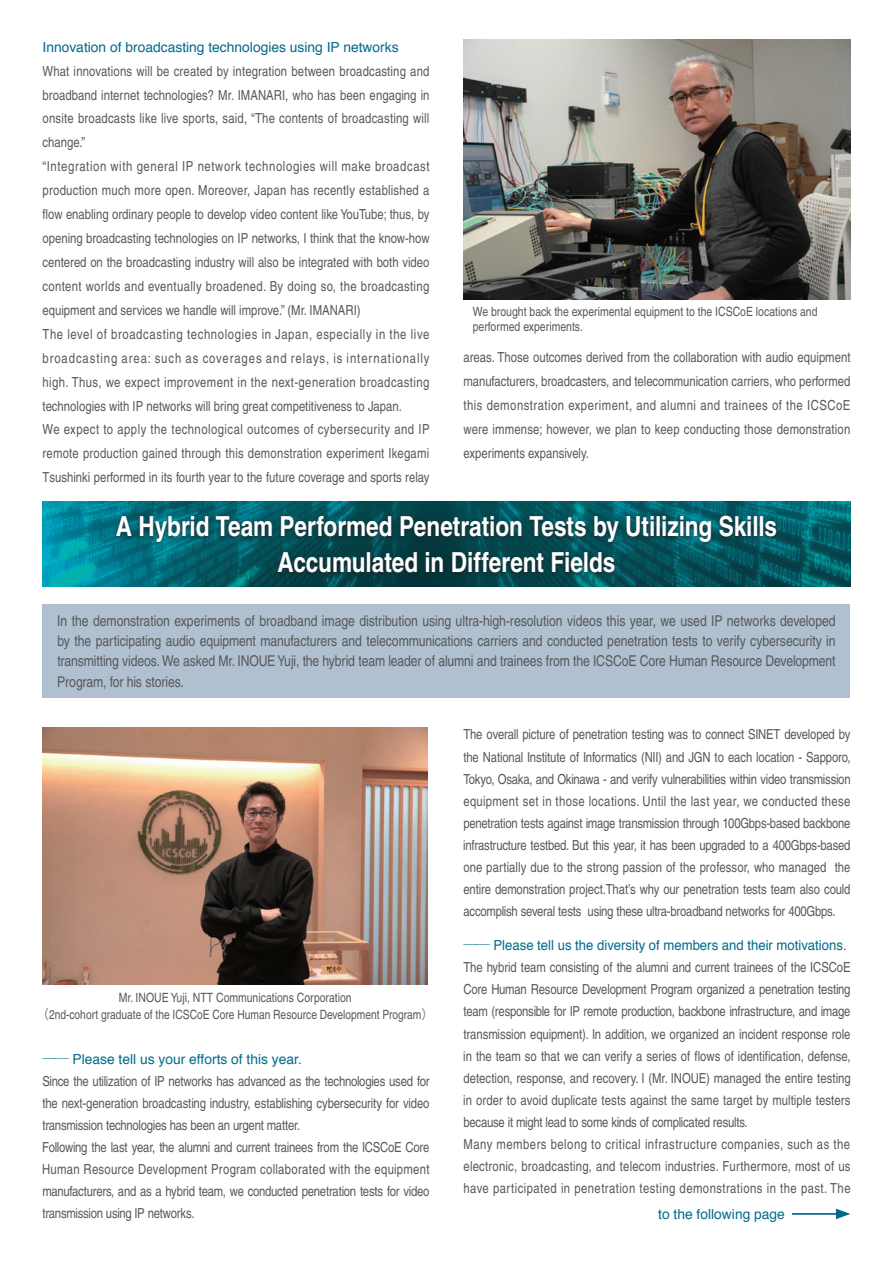
<style>
.page{position:relative;width:893px;height:1263px;background:#fff}
.page>*{position:absolute;margin:0;border:0;box-sizing:border-box;transform-origin:0 0}
.t1{font:700 condensed 27.6px/36.2px "Helvetica";letter-spacing:-.005em;color:#fff;text-align:center}
.t2{font:condensed 14.85px/20.2px "Helvetica";letter-spacing:-.01em;color:#57585a;text-align:justify}
.t3{font:condensed 13.8px/22px "Helvetica";color:#57585a}
.t4{font:13.8px "Helvetica";color:#016a8b}
.t5{font:condensed 12.75px/17px "Helvetica";color:#57585a;text-align:center}
.s1{font-family:"Gothic BBB Pr 6";font-weight:500;font-stretch:normal}
.s2{font-family:"Gothic MB101 Pr 6";font-stretch:normal;color:#016a8b}
.s3{font-stretch:normal;color:#016a8b}
</style>
<div class="page">
<div style="left:43px;top:605px;width:807px;height:93px;background:#b0c0d0"></div>
<img style="left:43px;top:501px;width:807px;height:85px">
<div style="left:112px;top:513px;width:669px;height:65px;background:#231f20;opacity:.75"></div>
<img style="left:43px;top:727px;width:385px;height:257px">
<img style="left:463px;top:40px;width:387px;height:260px">
<hr style="left:792px;top:1213px;width:49px;height:2px;background:#016a8b">
<svg style="left:836px;top:1208px;width:14px;height:11px"></svg>
<p class="t4" style="left:43px;top:36px;width:358px">Innovation of broadcasting technologies using IP networks</p>
<p class="t3" style="left:43px;top:59px;width:389px;line-height:23.9px">What innovations will be created by integration between broadcasting and broadband internet technologies? Mr. IMANARI, who has been engaging in onsite broadcasts like live sports, said, “The contents of broadcasting will change.”<br>“Integration with general IP network technologies will make broadcast production much more open. Moreover, Japan has recently established a flow enabling ordinary people to develop video content like YouTube; thus, by opening broadcasting technologies on IP networks, I think that the know-how centered on the broadcasting industry will also be integrated with both video content worlds and eventually broadened. By doing so, the broadcasting equipment and services we handle will improve.” (Mr. IMANARI)<br>The level of broadcasting technologies in Japan, especially in the live broadcasting area: such as coverages and relays, is internationally high. Thus, we expect improvement in the next-generation broadcasting technologies with IP networks will bring great competitiveness to Japan.<br>We expect to apply the technological outcomes of cybersecurity and IP remote production gained through this demonstration experiment Ikegami Tsushinki performed in its fourth year to the future coverage and sports relay</p>
<p class="t5" style="left:473px;top:304px;width:346px;line-height:14.9px;text-align:left">We brought back the experimental equipment to the ICSCoE locations and performed experiments.</p>
<p class="t3" style="left:463px;top:345px;width:388px;line-height:23.9px;text-align:justify">areas. Those outcomes derived from the collaboration with audio equipment manufacturers, broadcasters, and telecommunication carriers, who performed this demonstration experiment, and alumni and trainees of the ICSCoE were immense; however, we plan to keep conducting those demonstration experiments expansively.</p>
<h1 class="t1" style="left:116px;top:507px;width:663px">A Hybrid Team Performed Penetration Tests by Utilizing Skills<br>Accumulated in Different Fields</h1>
<p class="t2" style="left:57px;top:611px;width:780px">In the demonstration experiments of broadband image distribution using ultra-high-resolution videos this year, we used IP networks developed by the participating audio equipment manufacturers and telecommunications carriers and conducted penetration tests to verify cybersecurity in transmitting videos. We asked Mr. INOUE Yuji, the hybrid team leader of alumni and trainees from the ICSCoE Core Human Resource Development Program, for his stories.</p>
<p class="t5" style="left:37px;top:989px;width:399px">Mr. INOUE Yuji, NTT Communications Corporation<br><span class="s1">（</span>2nd-cohort graduate of the ICSCoE Core Human Resource Development Program<span class="s1">）</span></p>
<p class="t3" style="left:42px;top:1048px;width:389px"><span class="s2">──</span> <span class="s3">Please tell us your efforts of this year.<br></span>Since the utilization of IP networks has advanced as the technologies used for the next-generation broadcasting industry, establishing cybersecurity for video transmission technologies has been an urgent matter.<br>Following the last year, the alumni and current trainees from the ICSCoE Core Human Resource Development Program collaborated with the equipment manufacturers, and as a hybrid team, we conducted penetration tests for video transmission using IP networks.</p>
<p class="t3" style="left:463px;top:723px;width:389px;text-align:justify">The overall picture of penetration testing was to connect SINET developed by the National Institute of Informatics (NII) and JGN to each location - Sapporo, Tokyo, Osaka, and Okinawa - and verify vulnerabilities within video transmission equipment set in those locations. Until the last year, we conducted these penetration tests against image transmission through 100Gbps-based backbone infrastructure testbed. But this year, it has been upgraded to a 400Gbps-based one partially due to the strong passion of the professor, who managed the entire demonstration project.That’s why our penetration tests team also could accomplish several tests using these ultra-broadband networks for 400Gbps.</p>
<p class="t3" style="left:463px;top:934px;width:389px"><span class="s2">──</span> <span class="s3">Please tell us the diversity of members and their motivations.<br></span>The hybrid team consisting of the alumni and current trainees of the ICSCoE Core Human Resource Development Program organized a penetration testing team (responsible for IP remote production, backbone infrastructure, and image transmission equipment). In addition, we organized an incident response role in the team so that we can verify a series of flows of identification, defense, detection, response, and recovery. I (Mr. INOUE) managed the entire testing in order to avoid duplicate tests against the same target by multiple testers because it might lead to some kinds of complicated results.<br>Many members belong to critical infrastructure companies, such as the electronic, broadcasting, and telecom industries. Furthermore, most of us have participated in penetration testing demonstrations in the past. The</p>
<p class="t4" style="left:658px;top:1203px;width:128px">to the following page</p>
</div>
